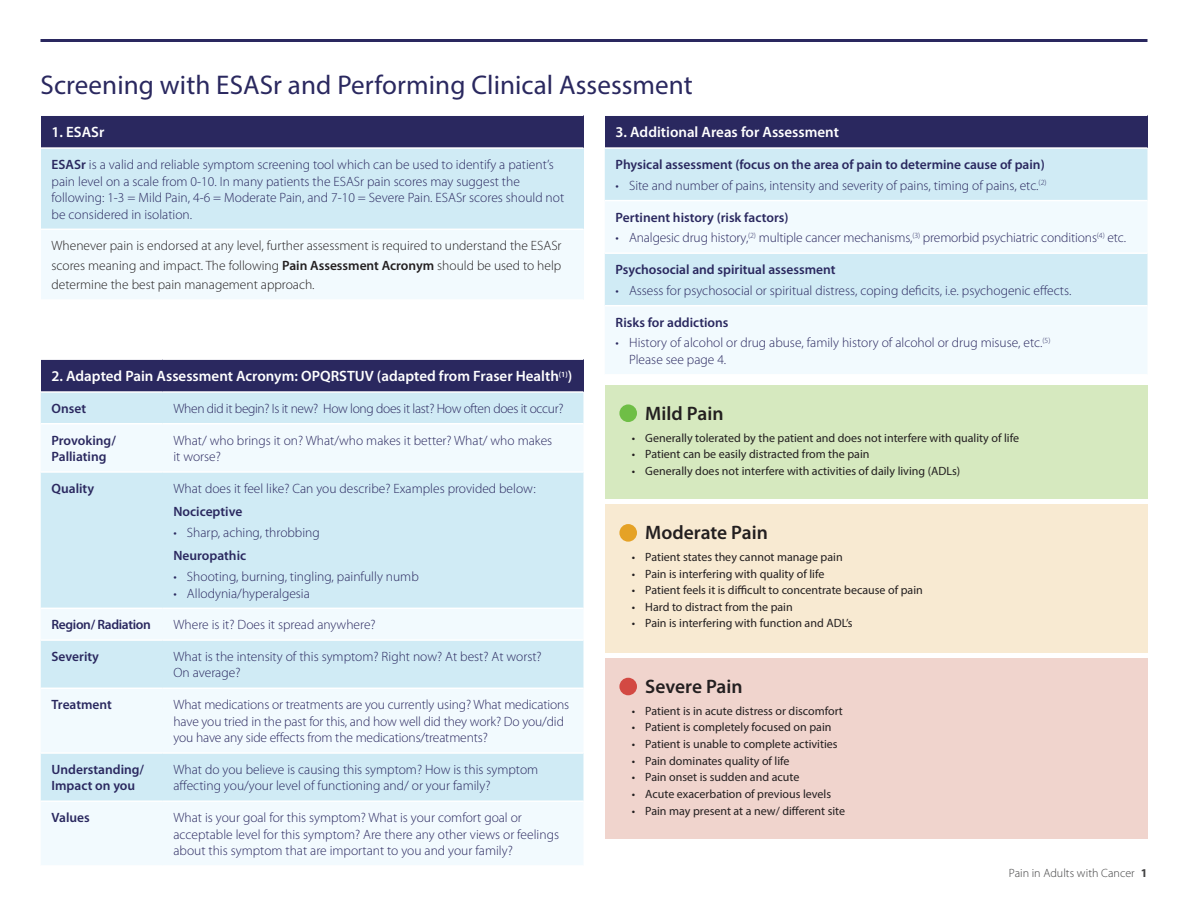
<style>
.page{position:relative;width:1188px;height:918px;background:#fff}
.page>*{position:absolute;margin:0;border:0;box-sizing:border-box;transform-origin:0 0}
.t1{font:27px "Myriad Pro";letter-spacing:.005em;color:#2a285f}
.Symptom_H1{font:600 19.5px "Myriad Pro";color:#231f20}
.Table_H1{font:600 15px "Myriad Pro";color:#fff}
.Table_body_P{font:300 13.5px/16.5px "Myriad Pro";color:#2a285f}
.Table_P_emph{font:600 13.5px/16.5px "Myriad Pro";color:#2a285f}
.t2{font:300 13.5px/19.5px "Myriad Pro";color:#231f20;text-align:justify}
.Table_body_P-2{font:300 13.5px "Myriad Pro";letter-spacing:-.025em;color:#2a285f}
.Table_P_emph-2{font:600 13.5px "Myriad Pro";letter-spacing:-.025em;color:#2a285f}
.UL_or_P___Table_P_em{font:600 13.5px "Myriad Pro";color:#2a285f}
.t3{font:12px "Myriad Pro";color:#231f20}
.t4{font:300 12px "Myriad Pro";letter-spacing:.005em;color:#414142}
.s1{font-weight:600}
.s2{font-weight:700}
</style>
<div class="page">
<hr style="left:40px;top:39px;width:1108px;height:3px;background:#2a285f">
<div style="left:41px;top:359px;width:542px;height:33px;background:#2a285f"></div>
<div style="left:41px;top:393px;width:542px;height:30px;background:#d0ebf5"></div>
<svg style="left:41px;top:425px;width:542px;height:440px;fill:#d0ebf5"></svg>
<hr style="left:163px;top:471px;width:420px;height:2px;background:#fff">
<hr style="left:163px;top:608px;width:420px;height:1px;background:#fff">
<hr style="left:41px;top:358px;width:122px;height:2px;background:#fff">
<hr style="left:163px;top:358px;width:420px;height:2px;background:#fff">
<hr style="left:41px;top:391px;width:122px;height:2px;background:#fff">
<hr style="left:163px;top:391px;width:420px;height:2px;background:#fff">
<hr style="left:163px;top:639px;width:420px;height:2px;background:#fff">
<hr style="left:163px;top:688px;width:420px;height:1px;background:#fff">
<hr style="left:163px;top:752px;width:420px;height:2px;background:#fff">
<hr style="left:163px;top:800px;width:420px;height:2px;background:#fff">
<hr style="left:41px;top:608px;width:122px;height:1px;background:#fff">
<hr style="left:41px;top:639px;width:122px;height:2px;background:#fff">
<hr style="left:41px;top:688px;width:122px;height:1px;background:#fff">
<hr style="left:41px;top:752px;width:122px;height:2px;background:#fff">
<hr style="left:41px;top:800px;width:122px;height:2px;background:#fff">
<hr style="left:41px;top:471px;width:122px;height:2px;background:#fff">
<div style="left:605px;top:115px;width:543px;height:33px;background:#2a285f"></div>
<div style="left:605px;top:149px;width:543px;height:51px;background:#d0ebf5"></div>
<svg style="left:605px;top:202px;width:543px;height:172px;fill:#f2fafe"></svg>
<hr style="left:605px;top:114px;width:543px;height:2px;background:#fff">
<hr style="left:605px;top:147px;width:543px;height:2px;background:#fff">
<hr style="left:605px;top:252px;width:543px;height:2px;background:#fff">
<hr style="left:605px;top:305px;width:543px;height:1px;background:#fff">
<div style="left:41px;top:115px;width:542px;height:33px;background:#2a285f"></div>
<div style="left:41px;top:148px;width:542px;height:81px;background:#d0ebf5"></div>
<div style="left:41px;top:229px;width:542px;height:71px;background:#f2fafe"></div>
<hr style="left:41px;top:114px;width:542px;height:2px;background:#fff">
<hr style="left:41px;top:147px;width:542px;height:2px;background:#fff">
<hr style="left:41px;top:229px;width:542px;height:1px;background:#fff">
<hr style="left:41px;top:299px;width:542px;height:2px;background:#fff">
<div style="left:605px;top:385px;width:543px;height:113px;background:#d6e9bf"></div>
<div style="left:605px;top:504px;width:543px;height:149px;background:#f8ead2"></div>
<div style="left:605px;top:658px;width:543px;height:181px;background:#f0d4cd"></div>
<div style="left:619px;top:524px;width:18px;height:18px;background:#e5a226;border-radius:50%"></div>
<div style="left:619px;top:678px;width:18px;height:17px;background:#d34943;border-radius:50%"></div>
<div style="left:619px;top:404px;width:18px;height:18px;background:#6fbe46;border-radius:50%"></div>
<p class="t1" style="left:40px;top:68px;width:654px">Screening with ESASr and Performing Clinical Assessment</p>
<p class="Table_H1" style="left:52px;top:123px;width:54px">1. ESASr</p>
<p class="Table_body_P" style="left:52px;top:156px;width:514px"><span class="s1">ESASr</span> is a valid and reliable symptom screening tool which can be used to identify a patient’s pain level on a scale from 0-10. In many patients the ESASr pain scores may suggest the following: 1-3 = Mild Pain, 4-6 = Moderate Pain, and 7-10 = Severe Pain. ESASr scores should not be considered in isolation.</p>
<p class="t2" style="left:52px;top:236px;width:512px">Whenever pain is endorsed at any level, further assessment is required to understand the ESASr scores meaning and impact. The following <span class="s1">Pain Assessment Acronym</span> should be used to help determine the best pain management approach.</p>
<p class="Table_H1" style="left:52px;top:367px;width:522px">2. Adapted Pain Assessment Acronym: OPQRSTUV (adapted from Fraser Health<sup>(1)</sup>)</p>
<p class="Table_P_emph" style="left:52px;top:400px;width:36px">Onset</p>
<p class="Table_body_P-2" style="left:173px;top:401px;width:392px">When did it begin? Is it new? How long does it last? How often does it occur?</p>
<p class="Table_P_emph" style="left:52px;top:432px;width:66px">Provoking/<br>Palliating</p>
<p class="Table_body_P" style="left:173px;top:432px;width:380px">What/ who brings it on? What/who makes it better? What/ who makes it worse?</p>
<p class="Table_P_emph" style="left:52px;top:480px;width:44px">Quality</p>
<p class="Table_body_P" style="left:173px;top:480px;width:364px">What does it feel like? Can you describe? Examples provided below:</p>
<p class="UL_or_P___Table_P_em" style="left:173px;top:503px;width:70px">Nociceptive</p>
<p class="Table_body_P" style="left:173px;top:524px;width:148px">• Sharp, aching, throbbing</p>
<p class="Table_P_emph" style="left:173px;top:547px;width:74px">Neuropathic</p>
<p class="Table_body_P" style="left:173px;top:569px;width:247px">• Shooting, burning, tingling, painfully numb</p>
<p class="Table_body_P" style="left:173px;top:585px;width:138px">• Allodynia/hyperalgesia</p>
<p class="Table_P_emph-2" style="left:52px;top:616px;width:101px">Region/ Radiation</p>
<p class="Table_body_P" style="left:173px;top:617px;width:204px">Where is it? Does it spread anywhere?</p>
<p class="Table_P_emph" style="left:52px;top:648px;width:49px">Severity</p>
<p class="Table_body_P" style="left:173px;top:648px;width:370px">What is the intensity of this symptom? Right now? At best? At worst?<br>On average?</p>
<p class="Table_P_emph" style="left:52px;top:696px;width:62px">Treatment</p>
<p class="Table_body_P" style="left:173px;top:697px;width:397px">What medications or treatments are you currently using? What medications have you tried in the past for this, and how well did they work? Do you/did you have any side effects from the medications/treatments?</p>
<p class="Table_P_emph" style="left:52px;top:761px;width:94px">Understanding/<br>Impact on you</p>
<p class="Table_body_P" style="left:173px;top:761px;width:366px">What do you believe is causing this symptom? How is this symptom affecting you/your level of functioning and/ or your family?</p>
<p class="Table_P_emph" style="left:52px;top:809px;width:40px">Values</p>
<p class="Table_body_P" style="left:173px;top:810px;width:387px">What is your goal for this symptom? What is your comfort goal or acceptable level for this symptom? Are there any other views or feelings about this symptom that are important to you and your family?</p>
<p class="Table_H1" style="left:616px;top:123px;width:225px">3. Additional Areas for Assessment</p>
<p class="Table_P_emph" style="left:616px;top:156px;width:431px">Physical assessment (focus on the area of pain to determine cause of pain)</p>
<p class="Table_body_P" style="left:616px;top:177px;width:433px">• Site and number of pains, intensity and severity of pains, timing of pains, etc.<sup>(2)</sup></p>
<p class="Table_P_emph" style="left:616px;top:208px;width:174px">Pertinent history (risk factors)</p>
<p class="Table_body_P" style="left:616px;top:230px;width:512px">• Analgesic drug history,<sup>(2)</sup> multiple cancer mechanisms,<sup>(3)</sup> premorbid psychiatric conditions<sup>(4)</sup> etc.</p>
<p class="Table_P_emph" style="left:616px;top:261px;width:221px">Psychosocial and spiritual assessment</p>
<p class="Table_body_P" style="left:616px;top:282px;width:457px">• Assess for psychosocial or spiritual distress, coping deficits, i.e. psychogenic effects.</p>
<p class="Table_P_emph" style="left:616px;top:314px;width:114px">Risks for addictions</p>
<p class="Table_body_P" style="left:629px;top:335px;width:423px;text-indent:-14px">• History of alcohol or drug abuse, family history of alcohol or drug misuse, etc.<sup>(5)<br></sup>Please see page 4.</p>
<p class="Symptom_H1" style="left:645px;top:401px;width:80px">Mild Pain</p>
<p class="t3" style="left:632px;top:430px;width:389px">• Generally tolerated by the patient and does not interfere with quality of life</p>
<p class="t3" style="left:632px;top:447px;width:239px">• Patient can be easily distracted from the pain</p>
<p class="t3" style="left:632px;top:464px;width:330px">• Generally does not interfere with activities of daily living (ADLs)</p>
<p class="Symptom_H1" style="left:645px;top:520px;width:124px">Moderate Pain</p>
<p class="t3" style="left:632px;top:550px;width:212px">• Patient states they cannot manage pain</p>
<p class="t3" style="left:632px;top:566px;width:194px">• Pain is interfering with quality of life</p>
<p class="t3" style="left:632px;top:583px;width:293px">• Patient feels it is difficult to concentrate because of pain</p>
<p class="t3" style="left:632px;top:599px;width:162px">• Hard to distract from the pain</p>
<p class="t3" style="left:632px;top:616px;width:222px">• Pain is interfering with function and ADL’s</p>
<p class="Symptom_H1" style="left:645px;top:674px;width:99px">Severe Pain</p>
<p class="t3" style="left:632px;top:703px;width:213px">• Patient is in acute distress or discomfort</p>
<p class="t3" style="left:632px;top:720px;width:201px">• Patient is completely focused on pain</p>
<p class="t3" style="left:632px;top:737px;width:207px">• Patient is unable to complete activities</p>
<p class="t3" style="left:632px;top:753px;width:159px">• Pain dominates quality of life</p>
<p class="t3" style="left:632px;top:770px;width:169px">• Pain onset is sudden and acute</p>
<p class="t3" style="left:632px;top:787px;width:201px">• Acute exacerbation of previous levels</p>
<p class="t3" style="left:632px;top:803px;width:215px">• Pain may present at a new/ different site</p>
<p class="t4" style="left:1009px;top:866px;width:140px">Pain in Adults with Cancer <span class="s2">1</span></p>
</div>
